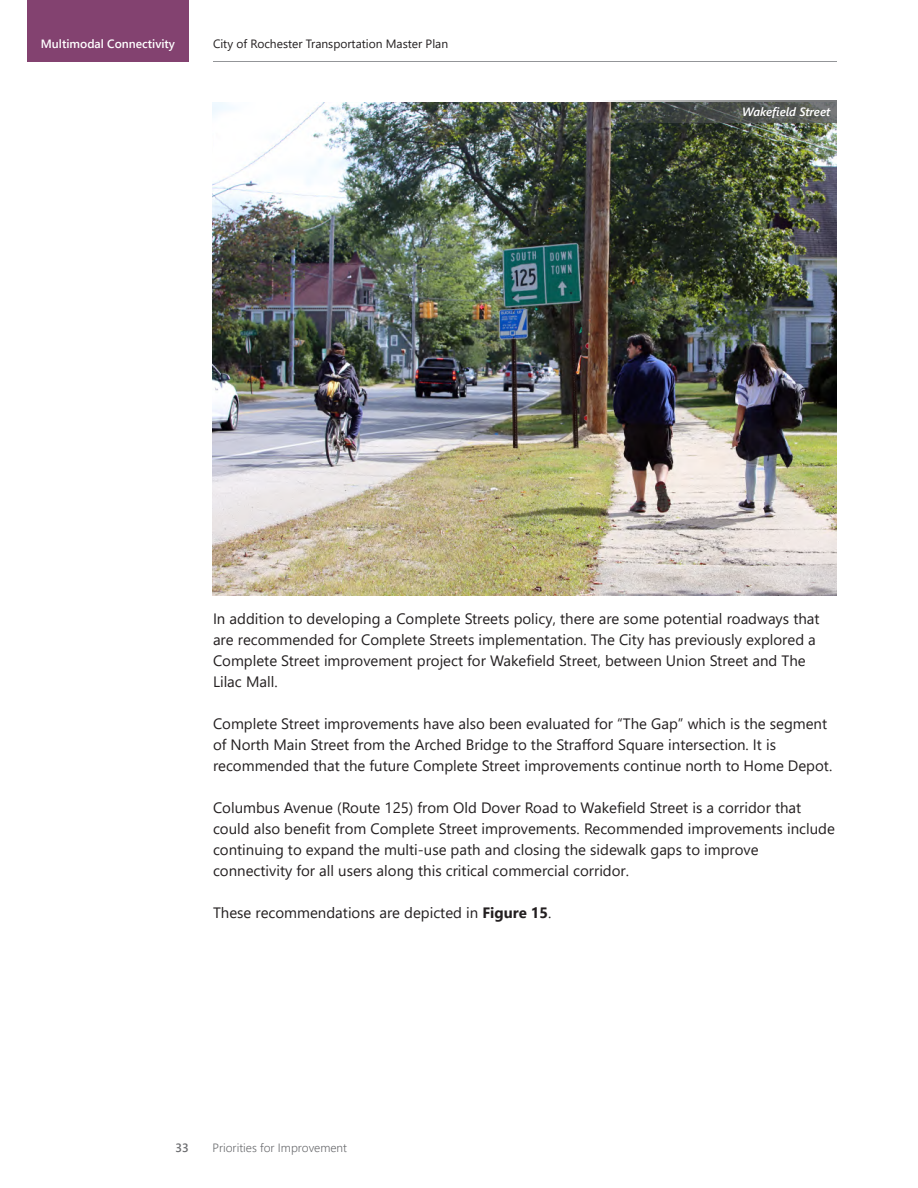
<style>
.page{position:relative;width:918px;height:1188px;background:#fff}
.page>*{position:absolute;margin:0;border:0;box-sizing:border-box;transform-origin:0 0}
.Body_Text_No_Indent{font:15px/21px "Segoe UI";color:#231f20}
.t1{font:12px "Segoe UI";color:#231f20}
.t2{font:300 12px "Segoe UI";color:#6c6d70}
.Paragraph_Style_1{font:600 12px "Segoe UI";color:#fff}
.Caption_Overlay_on_I{font:italic 600 12px "Segoe UI";color:#fff}
.t3{font:600 12px "Segoe UI";color:#6c6d70}
.s1{font-weight:700}
</style>
<div class="page">
<img style="left:212px;top:102px;width:625px;height:493px">
<div style="left:27px;top:0;width:162px;height:62px;background:#834270"></div>
<svg style="left:600px;top:100px;width:237px;height:23px;background:#575b56"></svg>
<hr style="left:213px;top:61px;width:624px;height:1px;background:#939598">
<p class="Paragraph_Style_1" style="left:41px;top:33px;width:136px">Multimodal Connectivity</p>
<p class="t1" style="left:213px;top:32px;width:237px">City of Rochester Transportation Master Plan</p>
<p class="Caption_Overlay_on_I" style="left:742px;top:102px;width:90px">Wakefield Street</p>
<p class="Body_Text_No_Indent" style="left:213px;top:607px;width:608px">In addition to developing a Complete Streets policy, there are some potential roadways that are recommended for Complete Streets implementation. The City has previously explored a Complete Street improvement project for Wakefield Street, between Union Street and The Lilac Mall.</p>
<p class="Body_Text_No_Indent" style="left:213px;top:712px;width:621px">Complete Street improvements have also been evaluated for “The Gap” which is the segment of North Main Street from the Arched Bridge to the Strafford Square intersection. It is recommended that the future Complete Street improvements continue north to Home Depot.</p>
<p class="Body_Text_No_Indent" style="left:213px;top:796px;width:623px">Columbus Avenue (Route 125) from Old Dover Road to Wakefield Street is a corridor that could also benefit from Complete Street improvements. Recommended improvements include continuing to expand the multi-use path and closing the sidewalk gaps to improve connectivity for all users along this critical commercial corridor.</p>
<p class="Body_Text_No_Indent" style="left:213px;top:901px;width:340px">These recommendations are depicted in <span class="s1">Figure 15</span>.</p>
<p class="t3" style="left:176px;top:1136px;width:15px">33</p>
<p class="t2" style="left:212px;top:1136px;width:136px">Priorities for Improvement</p>
</div>
